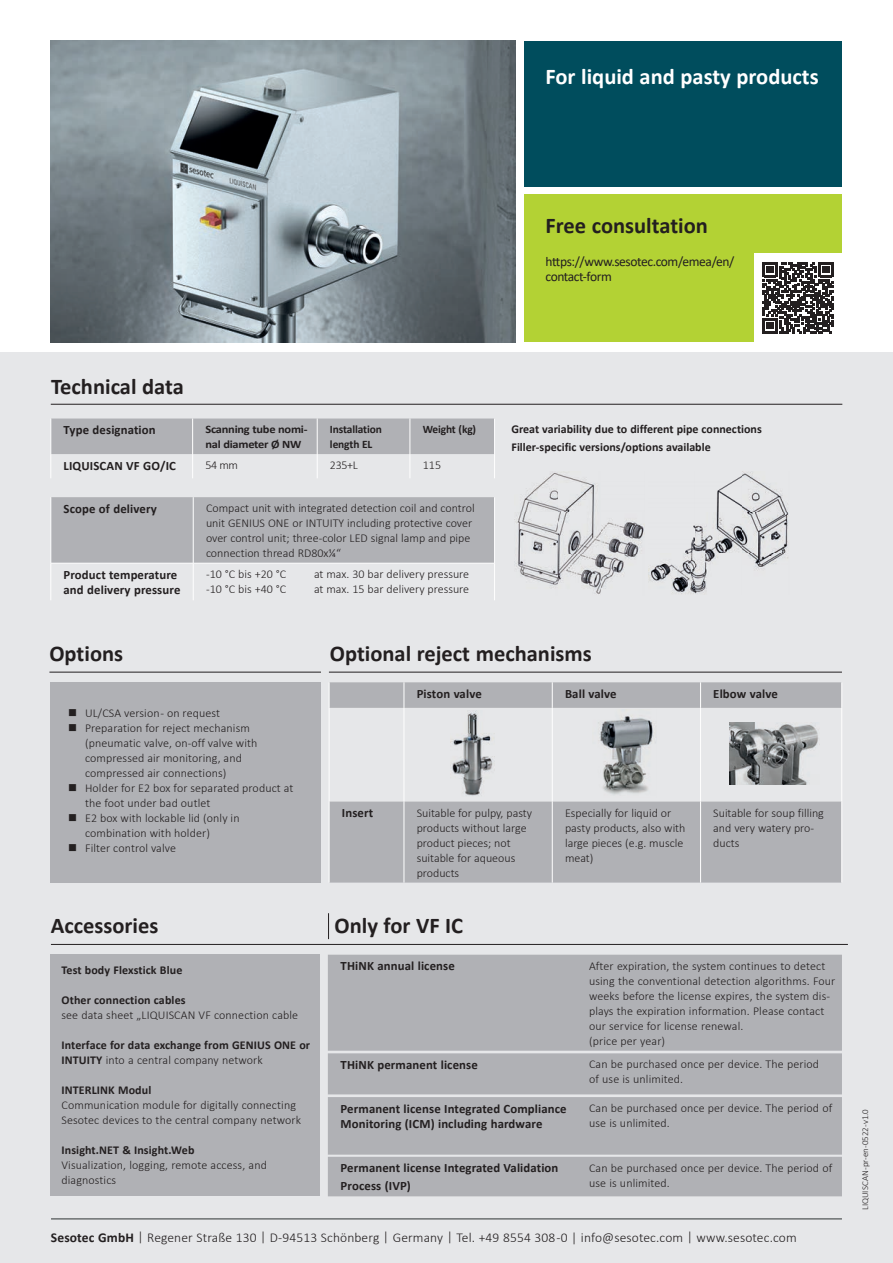
<style>
.page{position:relative;width:893px;height:1263px;background:#fff}
.page>*{position:absolute;margin:0;border:0;box-sizing:border-box;transform-origin:0 0}
.t1{font:700 22.5px "Calibri";color:#231f20}
.t2{font:700 22.5px "Calibri";color:#fff}
.t3{font:300 13.5px "Calibri";letter-spacing:.01em;color:#231f20}
.t4{font:13.5px/15px "Calibri";letter-spacing:-.03em;color:#231f20}
.t5{font:700 12.75px/15px "Calibri";letter-spacing:.01em;color:#231f20}
.t6{font:300 12px/15px "Calibri";letter-spacing:.01em;color:#231f20}
.t7{font:700 12px/15px "Calibri";color:#231f20}
.t8{font:700 11.4px/15px "Calibri";letter-spacing:-.02em;color:#231f20;scale:1.09 1}
.t9{font:700 11.4px/15px "Calibri";letter-spacing:-.02em;color:#231f20}
.t10{font:300 9px "Calibri";color:#231f20}
.s1{font-weight:300}
.s2{font-weight:700}
</style>
<div class="page">
<div style="left:0;top:353px;width:893px;height:910px;background:#e6e7e9"></div>
<hr style="left:51px;top:944px;width:797px;height:1px;background:#231f20">
<svg style="left:328px;top:913px;width:1px;height:26px"></svg>
<hr style="left:49px;top:672px;width:272px;height:1px;background:#231f20">
<hr style="left:329px;top:672px;width:513px;height:1px;background:#231f20">
<hr style="left:51px;top:404px;width:791px;height:1px;background:#231f20">
<div style="left:51px;top:955px;width:269px;height:241px;background:#b0b1b5"></div>
<div style="left:51px;top:682px;width:270px;height:201px;background:#b0b1b5"></div>
<div style="left:524px;top:41px;width:317px;height:145px;background:#004d5d"></div>
<div style="left:524px;top:195px;width:317px;height:147px;background:#b3d234"></div>
<img style="left:51px;top:41px;width:465px;height:301px">
<hr style="left:51px;top:1219px;width:791px;height:1px;background:#2e3334">
<img style="left:516px;top:472px;width:129px;height:122px">
<img style="left:648px;top:472px;width:141px;height:122px">
<div style="left:328px;top:955px;width:514px;height:96px;background:#b0b1b5"></div>
<div style="left:328px;top:1053px;width:514px;height:143px;background:#b0b1b5"></div>
<svg style="left:330px;top:682px;width:511px;height:200px;fill:#b0b1b5"></svg>
<hr style="left:329px;top:708px;width:1px;height:93px;background:#fff">
<hr style="left:329px;top:801px;width:1px;height:81px;background:#fff">
<svg style="left:404px;top:682px;width:1px;height:26px"></svg>
<svg style="left:552px;top:682px;width:1px;height:26px"></svg>
<svg style="left:700px;top:682px;width:1px;height:26px"></svg>
<hr style="left:404px;top:708px;width:1px;height:93px;background:#fff">
<hr style="left:552px;top:708px;width:1px;height:93px;background:#fff">
<hr style="left:700px;top:708px;width:1px;height:93px;background:#fff">
<hr style="left:841px;top:708px;width:1px;height:93px;background:#fff">
<hr style="left:404px;top:801px;width:1px;height:81px;background:#fff">
<hr style="left:552px;top:801px;width:1px;height:81px;background:#fff">
<hr style="left:700px;top:801px;width:1px;height:81px;background:#fff">
<hr style="left:841px;top:801px;width:1px;height:81px;background:#fff">
<svg style="left:51px;top:418px;width:444px;height:60px"></svg>
<div style="left:52px;top:497px;width:442px;height:66px;background:#b0b1b5"></div>
<hr style="left:51px;top:497px;width:1px;height:66px;background:#fff">
<hr style="left:193px;top:497px;width:1px;height:66px;background:#fff">
<hr style="left:494px;top:497px;width:1px;height:66px;background:#fff">
<hr style="left:51px;top:563px;width:142px;height:1px;background:#fff">
<hr style="left:51px;top:563px;width:1px;height:37px;background:#fff">
<hr style="left:193px;top:563px;width:302px;height:1px;background:#fff">
<hr style="left:193px;top:563px;width:1px;height:37px;background:#fff">
<hr style="left:494px;top:563px;width:1px;height:37px;background:#fff">
<div style="left:754px;top:253px;width:88px;height:89px;background:#fff"></div>
<svg style="left:762px;top:262px;width:72px;height:71px"></svg>
<h1 class="t2" style="left:545px;top:61px;width:275px">For liquid and pasty products</h1>
<h1 class="t1" style="left:545px;top:210px;width:164px">Free consultation</h1>
<p class="t4" style="left:545px;top:254px;width:190px">https://www.sesotec.com/emea/en/ contact-form</p>
<h1 class="t1" style="left:51px;top:370px;width:134px">Technical data</h1>
<p class="t5" style="left:64px;top:422px;width:94px">Type designation</p>
<p class="t8" style="left:205px;top:422px;width:95px">Scanning tube nomi&shy;nal diameter Ø NW</p>
<p class="t9" style="left:330px;top:422px;width:53px">Installation length EL</p>
<p class="t9" style="left:423px;top:422px;width:55px">Weight (kg)</p>
<p class="t5" style="left:64px;top:458px;width:114px">LIQUISCAN VF GO/IC</p>
<p class="t6" style="left:205px;top:457px;width:34px">54 mm</p>
<p class="t6" style="left:330px;top:457px;width:29px">235+L</p>
<p class="t6" style="left:423px;top:457px;width:20px">115</p>
<p class="t5" style="left:64px;top:501px;width:95px">Scope of delivery</p>
<p class="t6" style="left:206px;top:501px;width:270px">Compact unit with integrated detection coil and control unit GENIUS ONE or INTUITY including protective cover over control unit; three-color LED signal lamp and pipe connection thread RD80x¼“</p>
<p class="t5" style="left:64px;top:567px;width:118px">Product temperature and delivery pressure</p>
<p class="t6" style="left:206px;top:567px;width:82px">-10 °C bis +20 °C</p>
<p class="t6" style="left:314px;top:567px;width:157px">at max. 30 bar delivery pressure</p>
<p class="t6" style="left:206px;top:582px;width:82px">-10 °C bis +40 °C</p>
<p class="t6" style="left:314px;top:582px;width:157px">at max. 15 bar delivery pressure</p>
<p class="t7" style="left:511px;top:420px;width:252px;line-height:18px">Great variability due to different pipe connections<br>Filler-specific versions/options available</p>
<h1 class="t1" style="left:49px;top:637px;width:75px">Options</h1>
<h1 class="t1" style="left:330px;top:637px;width:263px">Optional reject mechanisms</h1>
<p class="t6" style="left:68px;top:706px;width:154px">■ UL/CSA version - on request</p>
<p class="t6" style="left:85px;top:721px;width:174px;text-indent:-17px">■ Preparation for reject mechanism (pneumatic valve, on-off valve with compressed air monitoring, and compressed air connections)</p>
<p class="t6" style="left:85px;top:781px;width:210px;text-indent:-17px">■ Holder for E2 box for separated product at the foot under bad outlet</p>
<p class="t6" style="left:85px;top:811px;width:156px;text-indent:-17px">■ E2 box with lockable lid (only in combination with holder)</p>
<p class="t6" style="left:68px;top:841px;width:110px">■ Filter control valve</p>
<p class="t5" style="left:417px;top:686px;width:67px">Piston valve</p>
<p class="t5" style="left:565px;top:686px;width:53px">Ball valve</p>
<p class="t5" style="left:713px;top:686px;width:66px">Elbow valve</p>
<p class="t5" style="left:342px;top:805px;width:33px">Insert</p>
<p class="t6" style="left:417px;top:805px;width:117px">Suitable for pulpy, pasty products without large product pieces; not suitable for aqueous products</p>
<p class="t6" style="left:565px;top:805px;width:122px">Especially for liquid or pasty products, also with large pieces (e.g. muscle meat)</p>
<p class="t6" style="left:713px;top:805px;width:112px">Suitable for soup filling and very watery pro&shy;ducts</p>
<h1 class="t1" style="left:51px;top:910px;width:109px">Accessories</h1>
<h1 class="t1" style="left:335px;top:910px;width:130px">Only for VF IC</h1>
<p class="t7" style="left:61px;top:962px;width:122px">Test body Flexstick Blue</p>
<p class="t7" style="left:61px;top:992px;width:126px">Other connection cables</p>
<p class="t6" style="left:61px;top:1007px;width:238px">see data sheet „LIQUISCAN VF connection cable</p>
<p class="t7" style="left:61px;top:1037px;width:250px">Interface for data exchange from GENIUS ONE or<br>INTUITY <span class="s1">into a central company network</span></p>
<p class="t7" style="left:61px;top:1082px;width:91px">INTERLINK Modul</p>
<p class="t6" style="left:61px;top:1097px;width:241px">Communication module for digitally connecting<br>Sesotec devices to the central company network</p>
<p class="t7" style="left:61px;top:1142px;width:134px">Insight.NET &amp; Insight.Web</p>
<p class="t6" style="left:61px;top:1157px;width:207px">Visualization, logging, remote access, and diagnostics</p>
<p class="t5" style="left:341px;top:958px;width:116px">THiNK annual license</p>
<p class="t6" style="left:589px;top:958px;width:248px">After expiration, the system continues to detect using the conventional detection algorithms. Four weeks before the license expires, the system dis&shy;plays the expiration information. Please contact our service for license renewal.<br>(price per year)</p>
<p class="t5" style="left:341px;top:1057px;width:139px">THiNK permanent license</p>
<p class="t6" style="left:589px;top:1057px;width:232px">Can be purchased once per device. The period of use is unlimited.</p>
<p class="t5" style="left:341px;top:1101px;width:228px">Permanent license Integrated Compliance<br>Monitoring (ICM) including hardware</p>
<p class="t6" style="left:589px;top:1100px;width:245px">Can be purchased once per device. The period of use is unlimited.</p>
<p class="t5" style="left:341px;top:1159px;width:219px;line-height:18px">Permanent license Integrated Validation<br>Process (IVP)</p>
<p class="t6" style="left:589px;top:1160px;width:245px">Can be purchased once per device. The period of use is unlimited.</p>
<p class="t3" style="left:51px;top:1229px;width:747px"><span class="s2">Sesotec GmbH</span> | Regener Straße 130 | D-94513 Schönberg | Germany | Tel. +49 8554 308 -0 | info@sesotec.com | www.sesotec.com</p>
<p class="t10" style="left:859px;top:1210px;width:103px;rotate:-90deg">LIQUISCAN -pr-en-0522-v1.0</p>
</div>
